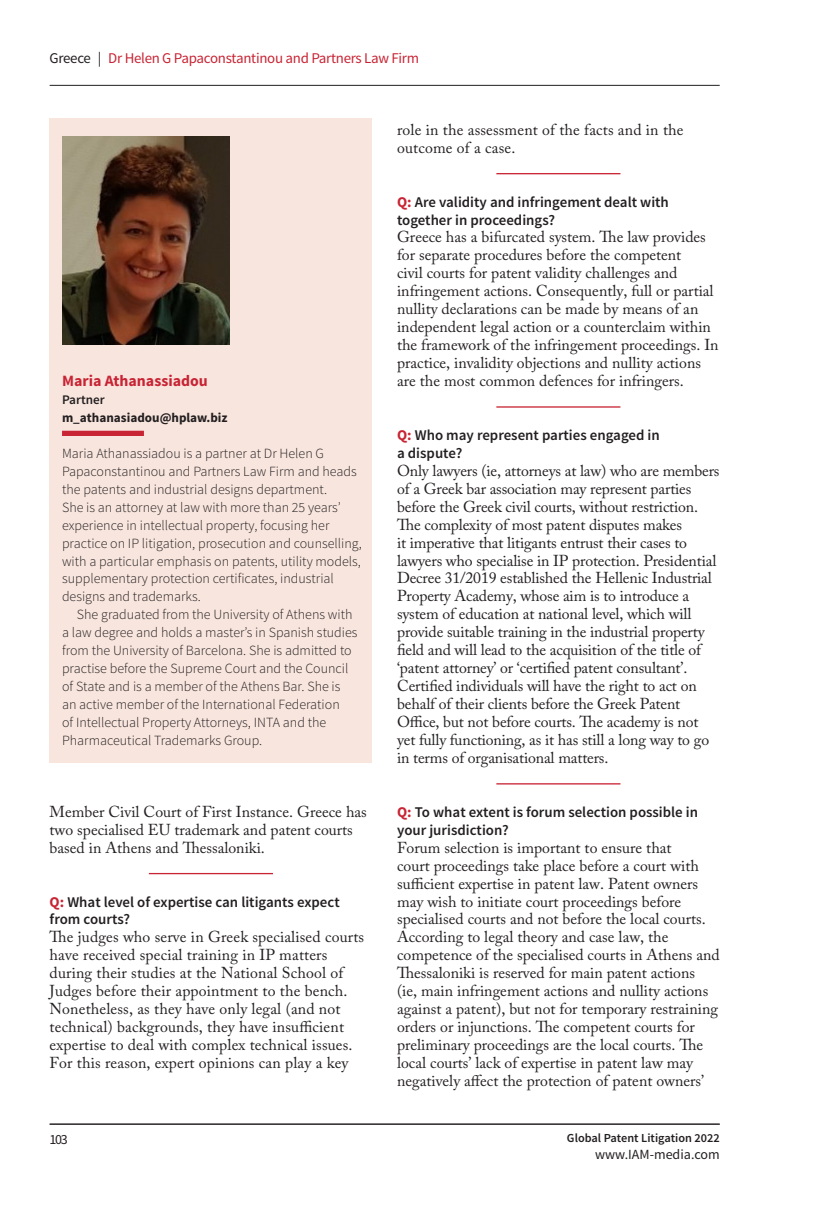
<style>
.page{position:relative;width:819px;height:1211px;background:#fff}
.page>*{position:absolute;margin:0;border:0;box-sizing:border-box;transform-origin:0 0}
.Body_text_no-indent{font:15.75px/17.8px "Adobe Caslon Pro";color:#231f20}
.ContributingProfileN{font:700 15.75px "Source Sans Pro";color:#c82434}
.Roundtable_Question{font:600 14.88px/17.8px "Source Sans Pro";color:#231f20}
.Running_head_left{font:14.88px "Source Sans Pro";letter-spacing:-.02em;color:#c82434}
.ContributingProfileB{font:300 14px/17.8px "Source Sans Pro";color:#231f20}
.t1{font:14px "Source Sans Pro";color:#231f20}
.ContributingProfileE{font:700 13.12px "Source Sans Pro";color:#231f20}
.ContributingProfileJ{font:600 13.12px "Source Sans Pro";color:#231f20}
.t2{font:600 12.25px "Source Sans Pro";color:#231f20}
.s1{color:#231f20}
.s2{font-weight:700;color:#c82434}
</style>
<div class="page">
<hr style="left:50px;top:85px;width:669px;height:1px;background:#231f20">
<hr style="left:50px;top:1123px;width:669px;height:1px;background:#231f20">
<hr style="left:496px;top:173px;width:124px;height:1px;background:#c82434">
<hr style="left:496px;top:406px;width:124px;height:1px;background:#c82434">
<hr style="left:496px;top:783px;width:124px;height:1px;background:#c82434">
<hr style="left:149px;top:873px;width:124px;height:1px;background:#c82434">
<div style="left:50px;top:118px;width:322px;height:645px;background:#f8e5de"></div>
<div style="left:62px;top:431px;width:82px;height:5px;background:#c82434"></div>
<img style="left:62px;top:136px;width:168px;height:208px">
<p class="Running_head_left" style="left:50px;top:49px;width:371px"><span class="s1">Greece |</span> Dr Helen G Papaconstantinou and Partners Law Firm</p>
<p class="ContributingProfileN" style="left:62px;top:371px;width:147px">Maria Athanassiadou</p>
<p class="ContributingProfileJ" style="left:62px;top:391px;width:44px">Partner</p>
<p class="ContributingProfileE" style="left:62px;top:409px;width:167px">m_athanasiadou@hplaw.biz</p>
<p class="ContributingProfileB" style="left:62px;top:444px;width:301px">Maria Athanassiadou is a partner at Dr Helen G Papaconstantinou and Partners Law Firm and heads the patents and industrial designs department.<br>She is an attorney at law with more than 25 years’ experience in intellectual property, focusing her practice on IP litigation, prosecution and counselling, with a particular emphasis on patents, utility models, supplementary protection certificates, industrial designs and trademarks.</p>
<p class="ContributingProfileB" style="left:62px;top:606px;width:297px;text-indent:15px">She graduated from the University of Athens with a law degree and holds a master’s in Spanish studies from the University of Barcelona. She is admitted to practise before the Supreme Court and the Council of State and is a member of the Athens Bar. She is an active member of the International Federation<br>of Intellectual Property Attorneys, INTA and the Pharmaceutical Trademarks Group.</p>
<p class="Body_text_no-indent" style="left:50px;top:802px;width:319px">Member Civil Court of First Instance. Greece has two specialised EU trademark and patent courts based in Athens and Thessaloniki.</p>
<p class="Roundtable_Question" style="left:50px;top:893px;width:291px"><span class="s2">Q:</span> What level of expertise can litigants expect from courts?</p>
<p class="Body_text_no-indent" style="left:50px;top:928px;width:316px">The judges who serve in Greek specialised courts have received special training in IP matters during their studies at the National School of Judges before their appointment to the bench.<br>Nonetheless, as they have only legal (and not technical) backgrounds, they have insufficient expertise to deal with complex technical issues.<br>For this reason, expert opinions can play a key</p>
<p class="Body_text_no-indent" style="left:397px;top:120px;width:288px">role in the assessment of the facts and in the outcome of a case.</p>
<p class="Roundtable_Question" style="left:397px;top:193px;width:273px"><span class="s2">Q:</span> Are validity and infringement dealt with together in proceedings?</p>
<p class="Body_text_no-indent" style="left:397px;top:228px;width:323px">Greece has a bifurcated system. The law provides for separate procedures before the competent<br>civil courts for patent validity challenges and infringement actions. Consequently, full or partial nullity declarations can be made by means of an independent legal action or a counterclaim within the framework of the infringement proceedings. In practice, invalidity objections and nullity actions are the most common defences for infringers.</p>
<p class="Roundtable_Question" style="left:397px;top:426px;width:264px"><span class="s2">Q:</span> Who may represent parties engaged in a dispute?</p>
<p class="Body_text_no-indent" style="left:397px;top:461px;width:324px">Only lawyers (ie, attorneys at law) who are members of a Greek bar association may represent parties before the Greek civil courts, without restriction.<br>The complexity of most patent disputes makes<br>it imperative that litigants entrust their cases to lawyers who specialise in IP protection. Presidential Decree 31/2019 established the Hellenic Industrial Property Academy, whose aim is to introduce a system of education at national level, which will provide suitable training in the industrial property field and will lead to the acquisition of the title of ‘patent attorney’ or ‘certified patent consultant’.<br>Certified individuals will have the right to act on behalf of their clients before the Greek Patent Office, but not before courts. The academy is not yet fully functioning, as it has still a long way to go in terms of organisational matters.</p>
<p class="Roundtable_Question" style="left:397px;top:803px;width:302px"><span class="s2">Q:</span> To what extent is forum selection possible in your jurisdiction?</p>
<p class="Body_text_no-indent" style="left:397px;top:838px;width:324px">Forum selection is important to ensure that<br>court proceedings take place before a court with sufficient expertise in patent law. Patent owners may wish to initiate court proceedings before specialised courts and not before the local courts.<br>According to legal theory and case law, the competence of the specialised courts in Athens and Thessaloniki is reserved for main patent actions<br>(ie, main infringement actions and nullity actions against a patent), but not for temporary restraining orders or injunctions. The competent courts for preliminary proceedings are the local courts. The local courts’ lack of expertise in patent law may negatively affect the protection of patent owners’</p>
<p class="t1" style="left:50px;top:1130px;width:19px">103</p>
<p class="t2" style="left:567px;top:1130px;width:154px">Global Patent Litigation 2022</p>
<p class="t1" style="left:595px;top:1146px;width:126px">www.IAM-media.com</p>
</div>
